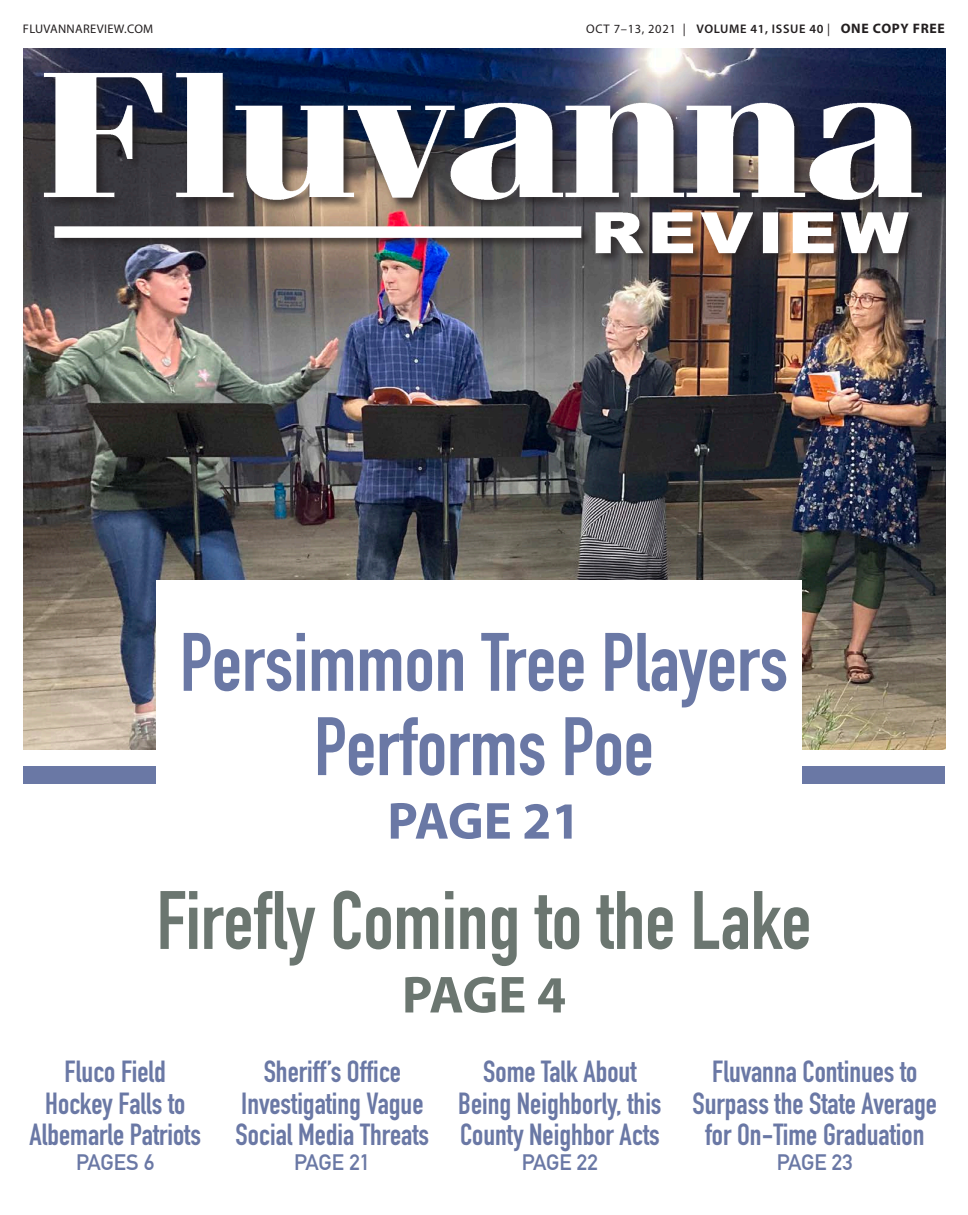
<style>
.page{position:relative;width:968px;height:1215px;background:#fff}
.page>*{position:absolute;margin:0;border:0;box-sizing:border-box;transform-origin:0 0}
.Front_Page_Headline{font:700 81.25px/84.2px "DIN Condensed";color:#6a78a5;text-align:center}
.Front_Page_Headline-2{font:700 81.25px "DIN Condensed";color:#6b7670}
.Front_Page_Headline-3{font:700 52.5px "Myriad Pro";letter-spacing:-.015em;color:#6a78a5}
.Front_Page_Headline-4{font:700 52.5px "Myriad Pro";color:#6b7670}
.Front_Page_Headline-5{font:700 30.12px/31.2px "DIN Condensed";color:#6a78a5;text-align:center}
.Front_Page_Headline-6{font:700 21.88px "DIN Alternate";letter-spacing:-.01em;color:#6a78a5}
.t1{font:600 12.5px "Myriad Pro";letter-spacing:.05em;color:#231f20}
.t2{font:12.5px "Myriad Pro";letter-spacing:.025em;color:#231f20}
.s1{font-weight:400}
.s2{font-weight:700;font-size:13.75px}
</style>
<div class="page">
<img style="left:24px;top:48px;width:921px;height:702px">
<img style="left:34px;top:69px;width:899px;height:201px">
<div style="left:23px;top:766px;width:922px;height:18px;background:#6a78a5"></div>
<div style="left:156px;top:580px;width:646px;height:311px;background:#fff"></div>
<p class="t2" style="left:23px;top:21px;width:132px">FLUVANNAREVIEW.COM</p>
<p class="t1" style="left:586px;top:21px;width:360px"><span class="s1">OCT 7–13, 2021 |</span> VOLUME 41, ISSUE 40 <span class="s1">|</span> <span class="s2">ONE COPY FREE</span></p>
<p class="Front_Page_Headline" style="left:180px;top:620px;width:610px">Persimmon Tree Players<br>Performs Poe</p>
<p class="Front_Page_Headline-3" style="left:387px;top:787px;width:195px">PAGE 21</p>
<p class="Front_Page_Headline-2" style="left:156px;top:866px;width:656px">Firefly Coming to the Lake</p>
<p class="Front_Page_Headline-4" style="left:402px;top:961px;width:166px">PAGE 4</p>
<p class="Front_Page_Headline-5" style="left:30px;top:1056px;width:173px">Fluco Field<br>Hockey Falls to<br>Albemarle Patriots</p>
<p class="Front_Page_Headline-6" style="left:76px;top:1146px;width:80px">PAGES 6</p>
<p class="Front_Page_Headline-5" style="left:235px;top:1056px;width:195px">Sheriff’s Office<br>Investigating Vague<br>Social Media Threats</p>
<p class="Front_Page_Headline-6" style="left:294px;top:1146px;width:78px">PAGE 21</p>
<p class="Front_Page_Headline-5" style="left:458px;top:1056px;width:205px">Some Talk About<br>Being Neighborly, this<br>County Neighbor Acts</p>
<p class="Front_Page_Headline-6" style="left:522px;top:1146px;width:78px">PAGE 22</p>
<p class="Front_Page_Headline-5" style="left:692px;top:1056px;width:246px">Fluvanna Continues to<br>Surpass the State Average for On-Time Graduation</p>
<p class="Front_Page_Headline-6" style="left:776px;top:1146px;width:78px">PAGE 23</p>
</div>
